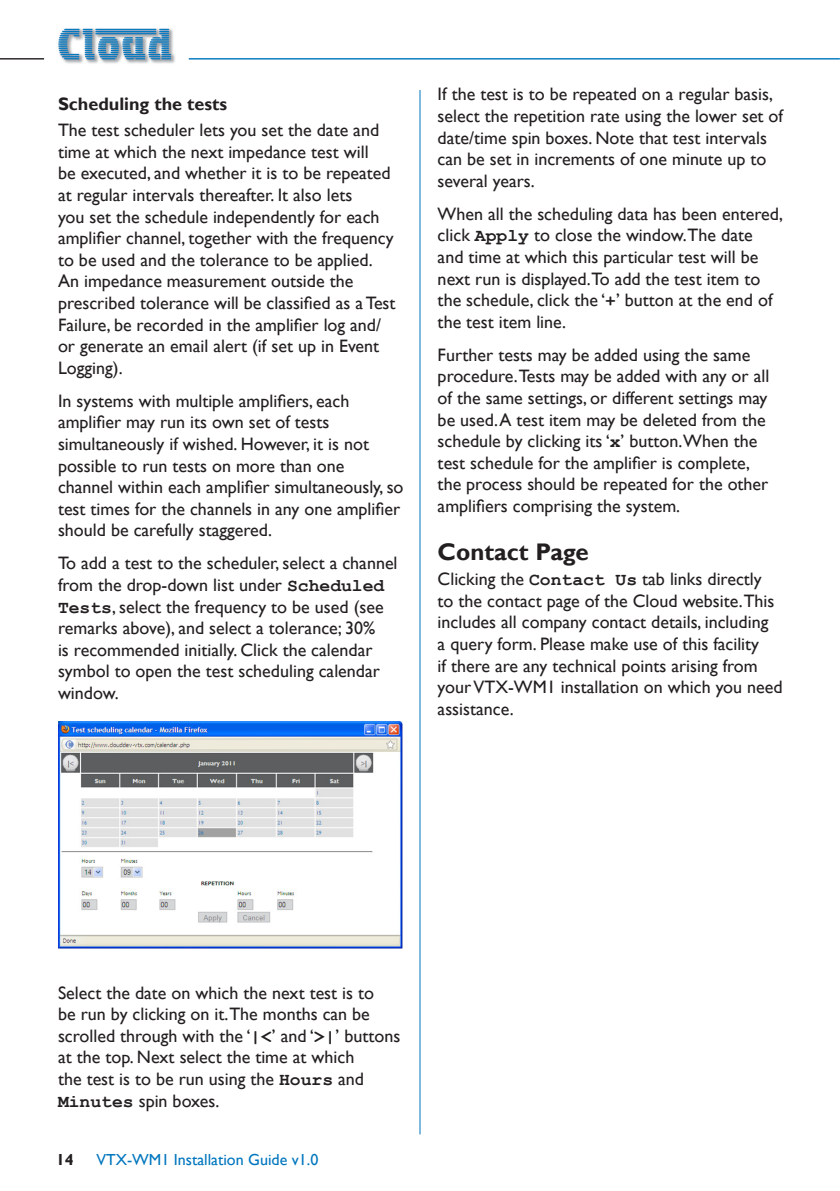
<style>
.page{position:relative;width:840px;height:1191px;background:#fff}
.page>*{position:absolute;margin:0;border:0;box-sizing:border-box;transform-origin:0 0}
.t1{font:700 24px "Gill Sans";color:#231f20}
.t2{font:18px/21.6px "Gill Sans";color:#231f20}
.t3{font:700 18px "Gill Sans";color:#231f20}
.t4{font:16px "Gill Sans";color:#0076be}
.t5{font:700 16px "Gill Sans";color:#231f20}
.s1{font-family:"Courier New";font-weight:700}
</style>
<div class="page">
<hr style="left:419px;top:90px;width:1px;height:1044px;background:#0076be">
<hr style="left:189px;top:58px;width:650px;height:2px;background:#0076be">
<img style="left:58px;top:28px;width:117px;height:36px">
<hr style="left:0;top:58px;width:44px;height:2px;background:#231f20">
<img style="left:58px;top:721px;width:345px;height:228px">
<p class="t3" style="left:58px;top:94px;width:170px">Scheduling the tests</p>
<p class="t2" style="left:58px;top:120px;width:339px">The test scheduler lets you set the date and time at which the next impedance test will<br>be executed, and whether it is to be repeated at regular intervals thereafter. It also lets<br>you set the schedule independently for each amplifier channel, together with the frequency to be used and the tolerance to be applied.<br>An impedance measurement outside the prescribed tolerance will be classified as a Test Failure, be recorded in the amplifier log and/ or generate an email alert (if set up in Event Logging).</p>
<p class="t2" style="left:58px;top:390px;width:347px">In systems with multiple amplifiers, each amplifier may run its own set of tests simultaneously if wished. However, it is not possible to run tests on more than one channel within each amplifier simultaneously, so test times for the channels in any one amplifier should be carefully staggered.</p>
<p class="t2" style="left:58px;top:553px;width:341px">To add a test to the scheduler, select a channel from the drop-down list under <span class="s1">Scheduled Tests</span>, select the frequency to be used (see remarks above), and select a tolerance; 30%<br>is recommended initially. Click the calendar symbol to open the test scheduling calendar window.</p>
<p class="t2" style="left:437px;top:84px;width:347px">If the test is to be repeated on a regular basis, select the repetition rate using the lower set of date/time spin boxes. Note that test intervals can be set in increments of one minute up to several years.</p>
<p class="t2" style="left:437px;top:203px;width:346px">When all the scheduling data has been entered, click <span class="s1">Apply</span> to close the window.The date and time at which this particular test will be next run is displayed.To add the test item to the schedule, click the ‘<span class="s1">+</span>’ button at the end of the test item line.</p>
<p class="t2" style="left:437px;top:344px;width:333px">Further tests may be added using the same procedure.Tests may be added with any or all of the same settings, or different settings may be used. A test item may be deleted from the schedule by clicking its ‘<span class="s1">x</span>’ button.When the test schedule for the amplifier is complete, the process should be repeated for the other amplifiers comprising the system.</p>
<h1 class="t1" style="left:437px;top:537px;width:152px">Contact Page</h1>
<p class="t2" style="left:437px;top:568px;width:346px">Clicking the <span class="s1">Contact Us</span> tab links directly<br>to the contact page of the Cloud website.This includes all company contact details, including<br>a query form. Please make use of this facility<br>if there are any technical points arising from your VTX-WM1 installation on which you need assistance.</p>
<p class="t2" style="left:58px;top:982px;width:343px">Select the date on which the next test is to<br>be run by clicking on it.The months can be scrolled through with the ‘<span class="s1">|&lt;</span>’ and ‘<span class="s1">&gt;|</span>’ buttons at the top. Next select the time at which<br>the test is to be run using the <span class="s1">Hours</span> and <span class="s1">Minutes</span> spin boxes.</p>
<p class="t5" style="left:56px;top:1150px;width:19px">14</p>
<p class="t4" style="left:96px;top:1150px;width:223px">VTX-WM1 Installation Guide v1.0</p>
</div>
